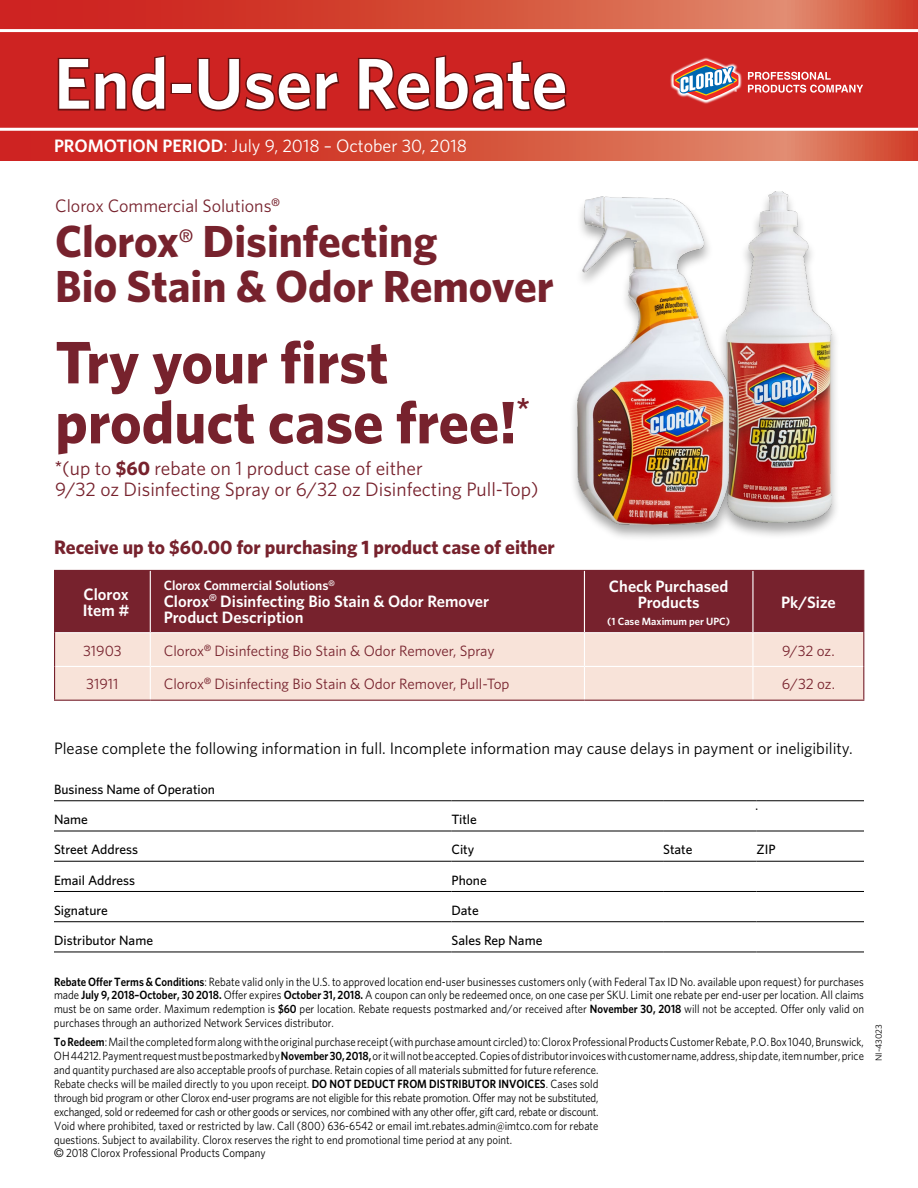
<style>
.page{position:relative;width:918px;height:1188px;background:#fff}
.page>*{position:absolute;margin:0;border:0;box-sizing:border-box;transform-origin:0 0}
.t1{font:600 72px "Whitney";color:#fff}
.t2{font:700 60px/60px "Whitney";color:#77222d}
.t3{font:700 45px/45px "Whitney";color:#77222d}
.t4{font:19.5px/21px "Whitney";color:#77222d}
.t5{font:700 19.5px "Whitney";color:#77222d}
.t6{font:18px "Whitney";color:#fff}
.t7{font:18px "Whitney";color:#77222d}
.t8{font:500 17.55px "Helvetica Neue";color:#77222d}
.t9{font:16.5px "Whitney";color:#000}
.t10{font:600 16.5px/16.5px "Whitney";color:#fff}
.t11{font:15px "Whitney";color:#77222d}
.t12{font:15px "Whitney";color:#000}
.t13{font:500 13.5px "Whitney";color:#000}
.t14{font:600 13.5px "Whitney";color:#fff}
.t15{font:12px/14px "Whitney";color:#000;text-align:justify;scale:.9 1}
.t16{font:600 10.5px "Whitney";color:#fff}
.t17{font:9px "Whitney";color:#000}
.s1{font-weight:600}
.s2{font-family:"Helvetica Neue"}
.s3{font-weight:700}
</style>
<div class="page">
<svg style="left:0;top:0;width:918px;height:160px;background:#d44e3c"></svg>
<svg style="left:0;top:29px;width:918px;height:102px;background:#d23736"></svg>
<svg style="left:56px;top:54px;width:111px;height:59px;background:#b01d1c"></svg>
<svg style="left:196px;top:56px;width:145px;height:57px;background:#b21e1d"></svg>
<svg style="left:356px;top:54px;width:212px;height:59px;background:#b01d1d"></svg>
<svg style="left:763px;top:72px;width:100px;height:21px;background:#db6261"></svg>
<img style="left:652px;top:55px;width:111px;height:51px">
<svg style="left:673px;top:60px;width:66px;height:40px;background:#b67e85"></svg>
<hr style="left:54px;top:800px;width:397px;height:1px;background:#000">
<hr style="left:451px;top:800px;width:212px;height:1px;background:#000">
<hr style="left:663px;top:800px;width:94px;height:1px;background:#000">
<hr style="left:757px;top:800px;width:107px;height:1px;background:#000">
<hr style="left:54px;top:831px;width:397px;height:1px;background:#000">
<hr style="left:451px;top:831px;width:212px;height:1px;background:#000">
<hr style="left:663px;top:831px;width:94px;height:1px;background:#000">
<hr style="left:757px;top:831px;width:107px;height:1px;background:#000">
<hr style="left:54px;top:861px;width:397px;height:1px;background:#000">
<hr style="left:451px;top:861px;width:212px;height:1px;background:#000">
<hr style="left:663px;top:861px;width:94px;height:1px;background:#000">
<hr style="left:757px;top:861px;width:107px;height:1px;background:#000">
<hr style="left:54px;top:891px;width:397px;height:1px;background:#000">
<hr style="left:451px;top:891px;width:212px;height:1px;background:#000">
<hr style="left:663px;top:891px;width:94px;height:1px;background:#000">
<hr style="left:757px;top:891px;width:107px;height:1px;background:#000">
<hr style="left:54px;top:921px;width:397px;height:1px;background:#000">
<hr style="left:451px;top:921px;width:212px;height:1px;background:#000">
<hr style="left:663px;top:921px;width:94px;height:1px;background:#000">
<hr style="left:757px;top:921px;width:107px;height:1px;background:#000">
<hr style="left:54px;top:952px;width:397px;height:1px;background:#000">
<hr style="left:451px;top:952px;width:212px;height:1px;background:#000">
<hr style="left:663px;top:952px;width:94px;height:1px;background:#000">
<hr style="left:757px;top:952px;width:107px;height:1px;background:#000">
<div style="left:55px;top:571px;width:808px;height:61px;background:#77222d"></div>
<div style="left:55px;top:633px;width:808px;height:67px;background:#f8e3d9"></div>
<hr style="left:150px;top:571px;width:1px;height:61px;background:#fff">
<hr style="left:584px;top:571px;width:1px;height:61px;background:#fff">
<hr style="left:752px;top:571px;width:2px;height:61px;background:#fff">
<hr style="left:150px;top:633px;width:1px;height:33px;background:#fff">
<hr style="left:584px;top:633px;width:1px;height:33px;background:#fff">
<hr style="left:752px;top:633px;width:2px;height:33px;background:#fff">
<hr style="left:55px;top:666px;width:95px;height:1px;background:#fff">
<hr style="left:150px;top:666px;width:434px;height:1px;background:#fff">
<hr style="left:150px;top:667px;width:1px;height:33px;background:#fff">
<hr style="left:584px;top:666px;width:169px;height:1px;background:#fff">
<hr style="left:584px;top:667px;width:1px;height:33px;background:#fff">
<hr style="left:753px;top:666px;width:110px;height:1px;background:#fff">
<hr style="left:752px;top:667px;width:2px;height:33px;background:#fff">
<hr style="left:54px;top:570px;width:96px;height:1px;background:#77222d">
<hr style="left:54px;top:571px;width:1px;height:62px;background:#77222d">
<hr style="left:150px;top:570px;width:434px;height:1px;background:#77222d">
<hr style="left:584px;top:570px;width:169px;height:1px;background:#77222d">
<hr style="left:753px;top:570px;width:111px;height:1px;background:#77222d">
<hr style="left:863px;top:571px;width:1px;height:62px;background:#77222d">
<hr style="left:54px;top:633px;width:1px;height:33px;background:#77222d">
<hr style="left:863px;top:633px;width:1px;height:33px;background:#77222d">
<hr style="left:54px;top:666px;width:1px;height:34px;background:#77222d">
<hr style="left:863px;top:666px;width:1px;height:34px;background:#77222d">
<hr style="left:54px;top:700px;width:96px;height:1px;background:#77222d">
<hr style="left:150px;top:700px;width:434px;height:1px;background:#77222d">
<hr style="left:584px;top:700px;width:169px;height:1px;background:#77222d">
<hr style="left:753px;top:700px;width:111px;height:1px;background:#77222d">
<div style="left:718px;top:190px;width:123px;height:350px;background:#000;opacity:.35"></div>
<img style="left:727px;top:191px;width:105px;height:332px">
<div style="left:569px;top:196px;width:169px;height:346px;background:#000;opacity:.35"></div>
<img style="left:578px;top:197px;width:151px;height:328px">
<h1 class="t1" style="left:54px;top:40px;width:515px">End-User Rebate</h1>
<h3 class="t6" style="left:54px;top:135px;width:415px"><span class="s1">PROMOTION PERIOD</span>: July 9, 2018 – October 30, 2018</h3>
<h3 class="t7" style="left:55px;top:195px;width:226px">Clorox Commercial Solutions<sup>®</sup></h3>
<h3 class="t3" style="left:55px;top:217px;width:125px">Clorox</h3>
<h3 class="t8" style="left:179px;top:226px;width:15px">®</h3>
<h3 class="t3" style="left:55px;top:217px;width:500px;text-indent:147px">Disinfecting<br>Bio Stain &amp; Odor Remover</h3>
<h2 class="t2" style="left:55px;top:331px;width:476px">Try your first product case free!<sup>*</sup></h2>
<h3 class="t4" style="left:55px;top:457px;width:485px"><span class="s2">*</span>(up to <span class="s3">$60</span> rebate on 1 product case of either<br>9/32 oz Disinfecting Spray or 6/32 oz Disinfecting Pull-Top)</h3>
<h3 class="t5" style="left:54px;top:536px;width:502px">Receive up to $60.00 for purchasing 1 product case of either</h3>
<h3 class="t10" style="left:83px;top:585px;width:48px">Clorox<br>Item #</h3>
<p class="t14" style="left:164px;top:578px;width:173px">Clorox Commercial Solutions<sup>®</sup></p>
<h3 class="t10" style="left:164px;top:593px;width:327px">Clorox<sup>®</sup> Disinfecting Bio Stain &amp; Odor Remover<br>Product Description</h3>
<h3 class="t10" style="left:609px;top:577px;width:121px;text-align:center">Check Purchased<br>Products</h3>
<p class="t16" style="left:607px;top:615px;width:124px">(1 Case Maximum per UPC)</p>
<h3 class="t10" style="left:781px;top:594px;width:56px">Pk/Size</h3>
<p class="t11" style="left:83px;top:641px;width:40px">31903</p>
<p class="t11" style="left:164px;top:641px;width:332px">Clorox<sup>®</sup> Disinfecting Bio Stain &amp; Odor Remover, Spray</p>
<p class="t11" style="left:782px;top:641px;width:54px">9/32 oz.</p>
<p class="t11" style="left:86px;top:675px;width:34px">31911</p>
<p class="t11" style="left:164px;top:675px;width:347px">Clorox<sup>®</sup> Disinfecting Bio Stain &amp; Odor Remover, Pull-Top</p>
<p class="t11" style="left:782px;top:675px;width:55px">6/32 oz.</p>
<h3 class="t9" style="left:54px;top:739px;width:800px">Please complete the following information in full. Incomplete information may cause delays in payment or ineligibility.</h3>
<p class="t13" style="left:54px;top:781px;width:163px">Business Name of Operation</p>
<p class="t13" style="left:54px;top:811px;width:35px">Name</p>
<p class="t13" style="left:451px;top:811px;width:27px">Title</p>
<p class="t13" style="left:54px;top:842px;width:86px">Street Address</p>
<p class="t13" style="left:451px;top:842px;width:24px">City</p>
<p class="t13" style="left:663px;top:842px;width:31px">State</p>
<p class="t13" style="left:757px;top:842px;width:21px">ZIP</p>
<p class="t13" style="left:54px;top:872px;width:83px">Email Address</p>
<p class="t13" style="left:451px;top:872px;width:37px">Phone</p>
<p class="t13" style="left:54px;top:902px;width:55px">Signature</p>
<p class="t13" style="left:451px;top:902px;width:29px">Date</p>
<p class="t13" style="left:54px;top:932px;width:101px">Distributor Name</p>
<p class="t13" style="left:451px;top:932px;width:92px">Sales Rep Name</p>
<p class="t12" style="left:755px;top:796px;width:5px">.</p>
<p class="t15" style="left:54px;top:974px;width:902px"><span class="s1">Rebate Offer Terms &amp; Conditions</span>: Rebate valid only in the U.S. to approved location end-user businesses customers only (with Federal Tax ID No. available upon request) for purchases made <span class="s1">July 9, 2018–October, 30 2018.</span> Offer expires <span class="s1">October 31, 2018.</span> A coupon can only be redeemed once, on one case per SKU. Limit one rebate per end-user per location. All claims must be on same order. Maximum redemption is <span class="s1">$60</span> per location. Rebate requests postmarked and/or received after <span class="s1">November 30, 2018</span> will not be accepted. Offer only valid on purchases through an authorized Network Services distributor.</p>
<p class="t15" style="left:54px;top:1035px;width:902px;text-align:left"><span class="s1">To Redeem</span>: Mail the completed form along with the original purchase receipt (with purchase amount circled) to: Clorox Professional Products Customer Rebate, P.O. Box 1040, Brunswick, OH 44212. Payment request must be postmarked by <span class="s1">November 30, 2018,</span> or it will not be accepted. Copies of distributor invoices with customer name, address, ship date, item number, price and quantity purchased are also acceptable proofs of purchase. Retain copies of all materials submitted for future reference.<br>Rebate checks will be mailed directly to you upon receipt. <span class="s1">DO NOT DEDUCT FROM DISTRIBUTOR INVOICES</span>. Cases sold<br>through bid program or other Clorox end-user programs are not eligible for this rebate promotion. Offer may not be substituted,<br>exchanged, sold or redeemed for cash or other goods or services, nor combined with any other offer, gift card, rebate or discount.<br>Void where prohibited, taxed or restricted by law. Call (800) 636-6542 or email imt.rebates.admin@imtco.com for rebate<br>questions. Subject to availability. Clorox reserves the right to end promotional time period at any point.<br><span class="s2">©</span> 2018 Clorox Professional Products Company</p>
<p class="t17" style="left:874px;top:1061px;width:39px;rotate:-90deg">NI-43023</p>
</div>
